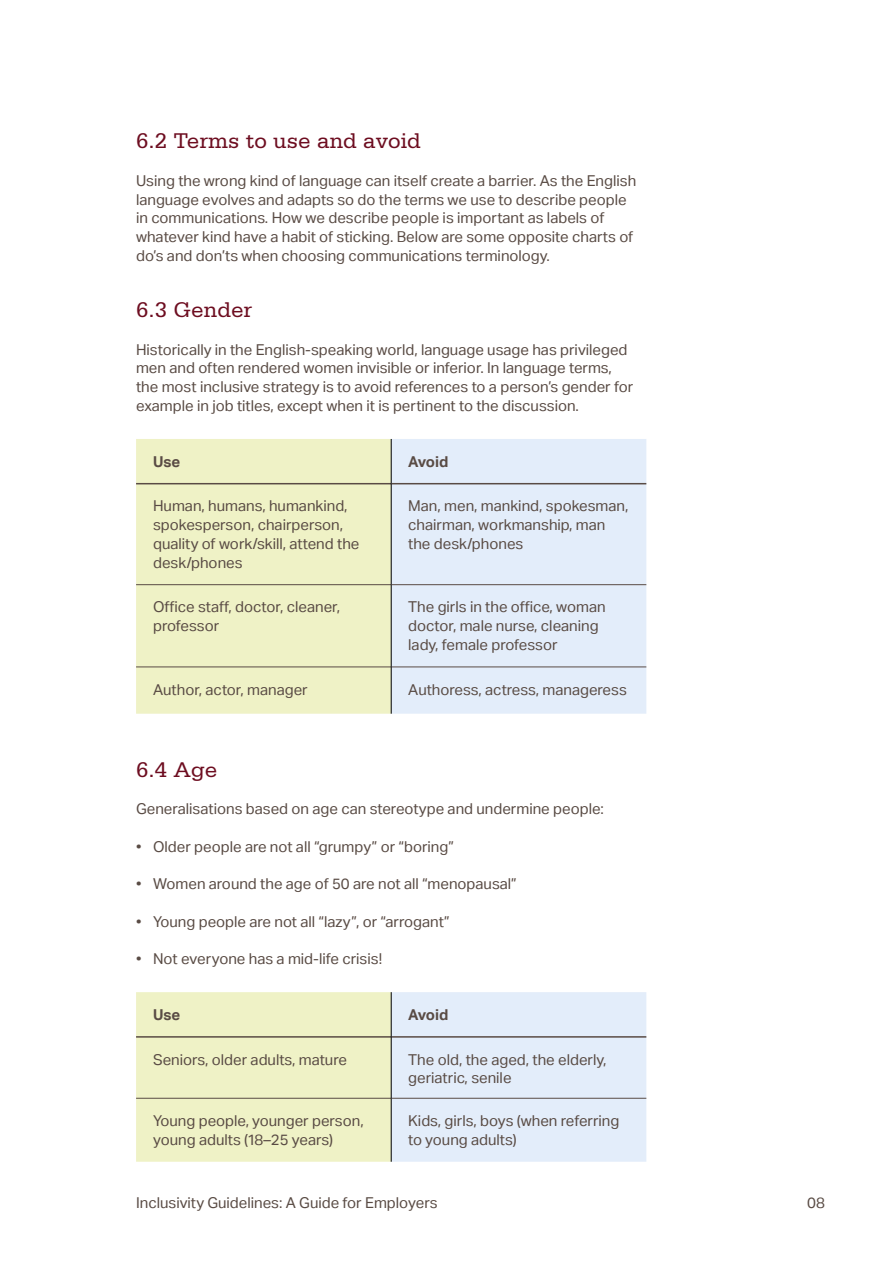
<style>
.page{position:relative;width:893px;height:1263px;background:#fff}
.page>*{position:absolute;margin:0;border:0;box-sizing:border-box;transform-origin:0 0}
.IMechE_Report_L3{font:22.5px "Serifa Std";color:#6d0d20}
.IMechE_Body_Copy{font:15px/18.8px "Aktiv Grotesk";color:#594b44}
.IMechE_Table_Copy{font:15px/18.8px "Aktiv Grotesk";color:#594b44}
.IMechE_Body_Bullets{font:15px "Aktiv Grotesk";color:#594b44}
.IMechE_Table_Copy-2{font:700 15px "Aktiv Grotesk";color:#594b44}
</style>
<div class="page">
<div style="left:136px;top:439px;width:255px;height:275px;background:#eff2c6"></div>
<div style="left:392px;top:439px;width:254px;height:275px;background:#e3edfa"></div>
<hr style="left:136px;top:483px;width:255px;height:1px;background:#594b44">
<hr style="left:391px;top:483px;width:255px;height:1px;background:#594b44">
<hr style="left:136px;top:584px;width:255px;height:1px;background:#594b44">
<hr style="left:391px;top:584px;width:255px;height:1px;background:#594b44">
<hr style="left:136px;top:667px;width:255px;height:1px;background:#594b44">
<hr style="left:391px;top:667px;width:255px;height:1px;background:#594b44">
<hr style="left:391px;top:439px;width:1px;height:45px;background:#000">
<hr style="left:391px;top:484px;width:1px;height:101px;background:#000">
<hr style="left:391px;top:585px;width:1px;height:82px;background:#000">
<hr style="left:391px;top:667px;width:1px;height:47px;background:#000">
<svg style="left:136px;top:992px;width:510px;height:170px;background:#e8efdf"></svg>
<hr style="left:136px;top:1036px;width:255px;height:2px;background:#594b44">
<hr style="left:391px;top:1036px;width:255px;height:2px;background:#594b44">
<hr style="left:136px;top:1098px;width:255px;height:1px;background:#594b44">
<hr style="left:391px;top:1098px;width:255px;height:1px;background:#594b44">
<hr style="left:391px;top:992px;width:1px;height:45px;background:#000">
<hr style="left:391px;top:1037px;width:1px;height:61px;background:#000">
<hr style="left:391px;top:1098px;width:1px;height:64px;background:#000">
<h3 class="IMechE_Report_L3" style="left:136px;top:128px;width:286px">6.2 Terms to use and avoid</h3>
<p class="IMechE_Body_Copy" style="left:136px;top:171px;width:502px">Using the wrong kind of language can itself create a barrier. As the English language evolves and adapts so do the terms we use to describe people in communications. How we describe people is important as labels of whatever kind have a habit of sticking. Below are some opposite charts of do’s and don’ts when choosing communications terminology.</p>
<h3 class="IMechE_Report_L3" style="left:136px;top:297px;width:118px">6.3 Gender</h3>
<p class="IMechE_Body_Copy" style="left:136px;top:340px;width:499px">Historically in the English-speaking world, language usage has privileged men and often rendered women invisible or inferior. In language terms, the most inclusive strategy is to avoid references to a person’s gender for example in job titles, except when it is pertinent to the discussion.</p>
<p class="IMechE_Table_Copy-2" style="left:153px;top:452px;width:29px">Use</p>
<p class="IMechE_Table_Copy-2" style="left:408px;top:452px;width:42px">Avoid</p>
<p class="IMechE_Table_Copy" style="left:153px;top:497px;width:208px">Human, humans, humankind, spokesperson, chairperson, quality of work/skill, attend the desk/phones</p>
<p class="IMechE_Table_Copy" style="left:408px;top:497px;width:222px">Man, men, mankind, spokesman, chairman, workmanship, man the desk/phones</p>
<p class="IMechE_Table_Copy" style="left:153px;top:598px;width:189px">Office staff, doctor, cleaner, professor</p>
<p class="IMechE_Table_Copy" style="left:408px;top:598px;width:199px">The girls in the office, woman doctor, male nurse, cleaning lady, female professor</p>
<p class="IMechE_Table_Copy" style="left:153px;top:680px;width:156px">Author, actor, manager</p>
<p class="IMechE_Table_Copy" style="left:408px;top:680px;width:220px">Authoress, actress, manageress</p>
<h3 class="IMechE_Report_L3" style="left:136px;top:757px;width:83px">6.4 Age</h3>
<p class="IMechE_Body_Copy" style="left:136px;top:799px;width:469px">Generalisations based on age can stereotype and undermine people:</p>
<p class="IMechE_Body_Bullets" style="left:136px;top:837px;width:319px">• Older people are not all “grumpy” or “boring”</p>
<p class="IMechE_Body_Bullets" style="left:136px;top:875px;width:382px">• Women around the age of 50 are not all “menopausal”</p>
<p class="IMechE_Body_Bullets" style="left:136px;top:912px;width:315px">• Young people are not all “lazy”, or “arrogant”</p>
<p class="IMechE_Body_Bullets" style="left:136px;top:950px;width:248px">• Not everyone has a mid-life crisis!</p>
<p class="IMechE_Table_Copy-2" style="left:153px;top:1005px;width:29px">Use</p>
<p class="IMechE_Table_Copy-2" style="left:408px;top:1005px;width:42px">Avoid</p>
<p class="IMechE_Table_Copy" style="left:153px;top:1050px;width:195px">Seniors, older adults, mature</p>
<p class="IMechE_Table_Copy" style="left:408px;top:1050px;width:200px">The old, the aged, the elderly, geriatric, senile</p>
<p class="IMechE_Table_Copy" style="left:153px;top:1111px;width:212px">Young people, younger person, young adults (18–25 years)</p>
<p class="IMechE_Table_Copy" style="left:408px;top:1111px;width:213px">Kids, girls, boys (when referring to young adults)</p>
<p class="IMechE_Body_Copy" style="left:136px;top:1193px;width:303px">Inclusivity Guidelines: A Guide for Employers</p>
<p class="IMechE_Body_Copy" style="left:807px;top:1193px;width:19px">08</p>
</div>
